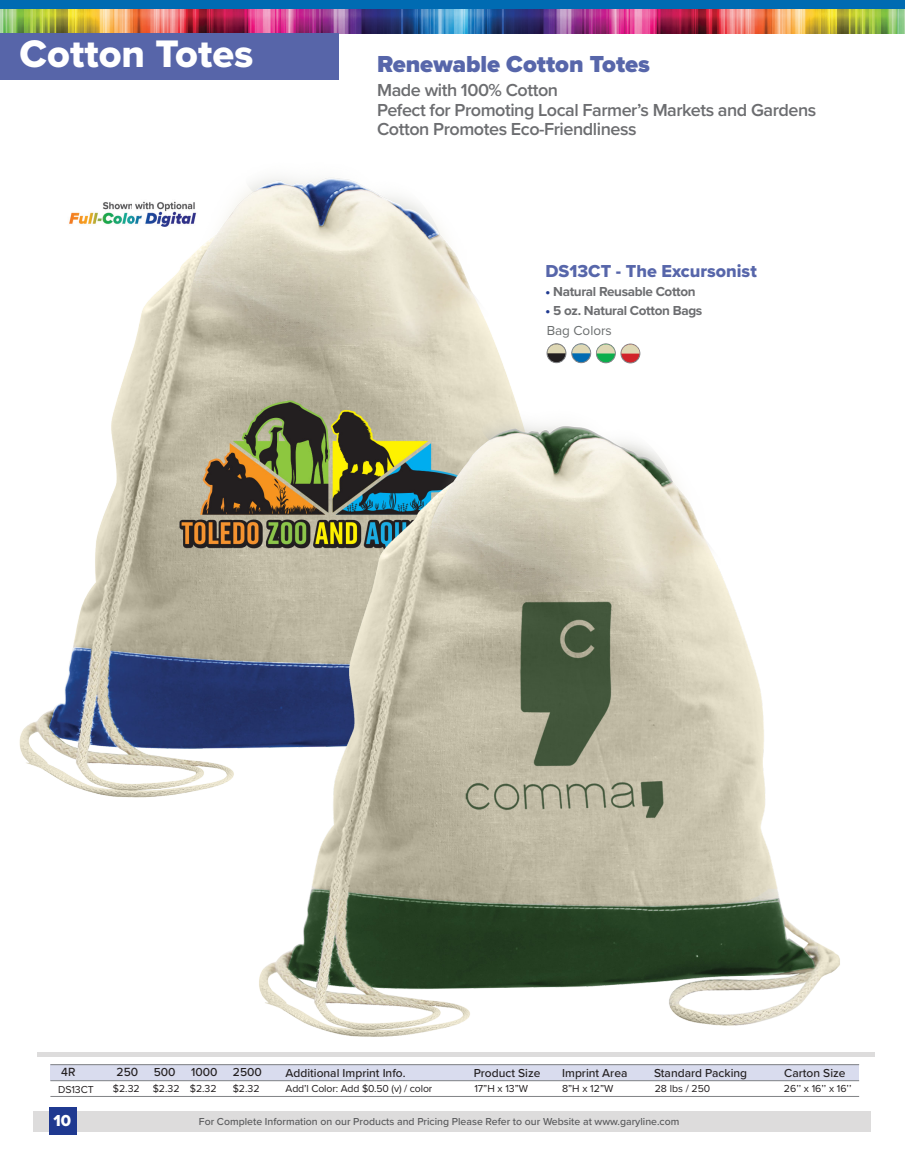
<style>
.page{position:relative;width:905px;height:1175px;background:#fff}
.page>*{position:absolute;margin:0;border:0;box-sizing:border-box;transform-origin:0 0}
.t1{font:39.75px "Proxima Nova Extrabld";color:#fff}
.t2{font:900 24px "Proxima Nova";color:#5766aa}
.t3{font:600 18px "Proxima Nova";letter-spacing:-.025em;color:#6c6d70}
.Paragraph_Style_1{font:18px "Proxima Nova Extrabld";color:#5766aa}
.t4{font:16.5px "Proxima Nova Extrabld";color:#fff}
.t5{font:700 13.5px "Proxima Nova";letter-spacing:-.025em;color:#6c6d70}
.Paragraph_Style_1-2{font:13.5px "Proxima Nova";color:#6a6d6e}
.t6{font:500 12.3px "Proxima Nova";color:#231f20}
.t7{font:500 12px "Proxima Nova";color:#231f20}
.t8{font:10.5px "Proxima Nova";letter-spacing:-.01em;color:#231f20}
.t9{font:500 10.5px "Proxima Nova";color:#57585a}
.s1{font-family:"Proxima Nova Extrabld";font-weight:400;color:#1f3990}
</style>
<div class="page">
<div style="left:34px;top:1111px;width:837px;height:20px;background:#dddcdc"></div>
<div style="left:49px;top:1107px;width:27px;height:27px;background:#1f3990"></div>
<div style="left:0;top:0;width:904px;height:9px;background:#006bb2"></div>
<img style="left:468px;top:9px;width:429px;height:24px">
<img style="left:0;top:9px;width:468px;height:24px">
<img style="left:897px;top:9px;width:7px;height:24px">
<img style="left:19px;top:177px;width:594px;height:621px">
<img style="left:59px;top:199px;width:138px;height:27px">
<div style="left:0;top:33px;width:339px;height:46px;background:#5765a9"></div>
<hr style="left:38px;top:1052px;width:836px;height:4px;background:#dddcdc">
<div style="left:50px;top:1064px;width:809px;height:16px;background:#d9dcee"></div>
<hr style="left:50px;top:1096px;width:809px;height:1px;background:#808285">
<hr style="left:50px;top:1064px;width:809px;height:1px;background:#808285">
<hr style="left:50px;top:1080px;width:809px;height:1px;background:#808285">
<img style="left:223px;top:394px;width:652px;height:672px">
<svg style="left:621px;top:344px;width:19px;height:19px"></svg>
<div style="left:620px;top:344px;width:20px;height:19px;border:1px solid #808285;border-radius:50%"></div>
<svg style="left:596px;top:344px;width:19px;height:19px"></svg>
<div style="left:596px;top:343px;width:19px;height:20px;border:1px solid #808285;border-radius:50%"></div>
<svg style="left:547px;top:344px;width:19px;height:19px"></svg>
<div style="left:546px;top:343px;width:20px;height:20px;border:1px solid #808285;border-radius:50%"></div>
<svg style="left:571px;top:344px;width:19px;height:19px"></svg>
<div style="left:571px;top:343px;width:20px;height:20px;border:1px solid #808285;border-radius:50%"></div>
<svg style="left:621px;top:343px;width:19px;height:10px"></svg>
<svg style="left:596px;top:343px;width:19px;height:10px"></svg>
<svg style="left:547px;top:343px;width:43px;height:10px"></svg>
<p class="t1" style="left:20px;top:24px;width:235px">Cotton Totes</p>
<p class="t2" style="left:377px;top:46px;width:274px">Renewable Cotton Totes</p>
<p class="t3" style="left:377px;top:77px;width:182px">Made with 100% Cotton</p>
<p class="t3" style="left:377px;top:96px;width:441px">Pefect for Promoting Local Farmer’s Markets and Gardens</p>
<p class="t3" style="left:377px;top:116px;width:261px">Cotton Promotes Eco-Friendliness</p>
<p class="Paragraph_Style_1" style="left:545px;top:258px;width:213px">DS13CT - The Excursonist</p>
<p class="t5" style="left:545px;top:281px;width:152px"><span class="s1">•</span> Natural Reusable Cotton</p>
<p class="t5" style="left:545px;top:301px;width:158px"><span class="s1">•</span> 5 oz. Natural Cotton Bags</p>
<p class="Paragraph_Style_1-2" style="left:546px;top:321px;width:67px">Bag Colors</p>
<p class="t6" style="left:61px;top:1063px;width:16px">4R</p>
<p class="t6" style="left:117px;top:1063px;width:23px">250</p>
<p class="t7" style="left:154px;top:1063px;width:23px">500</p>
<p class="t7" style="left:191px;top:1063px;width:28px">1000</p>
<p class="t7" style="left:233px;top:1063px;width:30px">2500</p>
<p class="t7" style="left:285px;top:1064px;width:121px">Additional Imprint Info.</p>
<p class="t7" style="left:473px;top:1064px;width:68px">Product Size</p>
<p class="t7" style="left:562px;top:1064px;width:67px">Imprint Area</p>
<p class="t7" style="left:654px;top:1064px;width:94px">Standard Packing</p>
<p class="t7" style="left:784px;top:1064px;width:63px">Carton Size</p>
<p class="t8" style="left:58px;top:1081px;width:37px">DS13CT</p>
<p class="t8" style="left:113px;top:1081px;width:28px">$2.32</p>
<p class="t8" style="left:153px;top:1081px;width:28px">$2.32</p>
<p class="t8" style="left:190px;top:1081px;width:28px">$2.32</p>
<p class="t8" style="left:233px;top:1081px;width:28px">$2.32</p>
<p class="t8" style="left:285px;top:1080px;width:148px">Add’l Color: Add $0.50 (v) / color</p>
<p class="t8" style="left:474px;top:1080px;width:55px">17”H x 13”W</p>
<p class="t8" style="left:562px;top:1080px;width:53px">8”H x 12”W</p>
<p class="t8" style="left:654px;top:1080px;width:57px">28 lbs / 250</p>
<p class="t8" style="left:784px;top:1080px;width:69px">26’’ x 16’’ x 16’’</p>
<p class="t4" style="left:53px;top:1108px;width:19px">10</p>
<p class="t9" style="left:199px;top:1114px;width:482px">For Complete Information on our Products and Pricing Please Refer to our Website at www.garyline.com</p>
</div>
